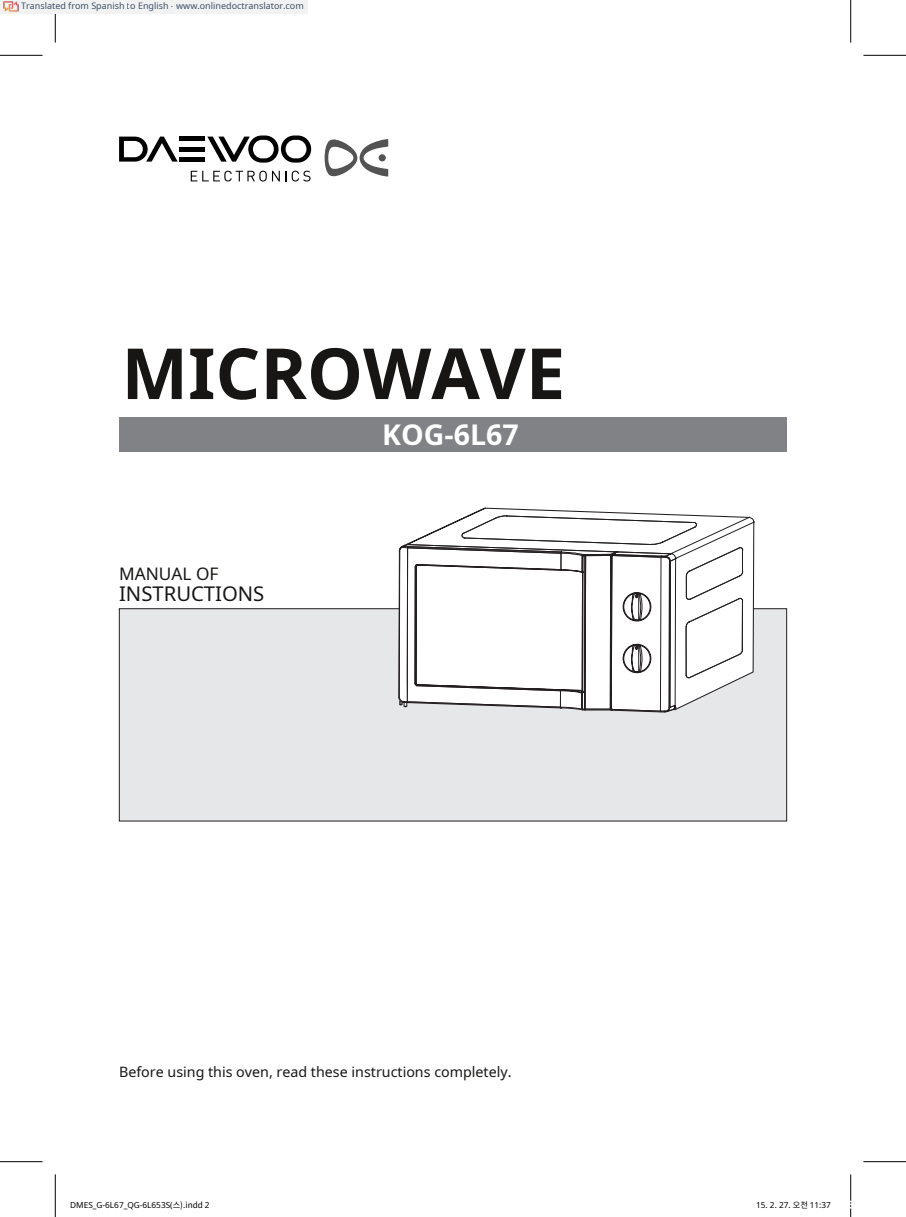
<style>
.page{position:relative;width:906px;height:1217px;background:#fff}
.page>*{position:absolute;margin:0;border:0;box-sizing:border-box;transform-origin:0 0}
.t1{font:700 70.5px "Noto Sans";color:#171615}
.t2{font:700 28.5px "Noto Sans";color:#fff}
.t3{font:20.25px "Noto Sans";color:#171615}
.t4{font:17.25px "Noto Sans";color:#171615}
.t5{font:14.25px "Noto Sans";color:#171615}
.t6{font:9px "Noto Sans";color:rgb(15 43 70/.8)}
.t7{font:8.25px "Noto Sans";color:#000}
.s1{font-family:"Noto Sans CJ Ksc"}
</style>
<div class="page">
<svg style="left:325px;top:139px;width:63px;height:38px"></svg>
<svg style="left:191px;top:171px;width:95px;height:10px"></svg>
<svg style="left:292px;top:171px;width:18px;height:10px"></svg>
<div style="left:179px;top:136px;width:25px;height:5px;background:#000"></div>
<hr style="left:179px;top:147px;width:25px;height:4px;background:#000">
<hr style="left:179px;top:157px;width:25px;height:4px;background:#000">
<svg style="left:119px;top:136px;width:59px;height:25px"></svg>
<svg style="left:207px;top:135px;width:104px;height:27px"></svg>
<div style="left:119px;top:608px;width:667px;height:212px;background:#e6e7e9"></div>
<svg style="left:469px;top:507px;width:225px;height:8px"></svg>
<svg style="left:402px;top:515px;width:352px;height:197px"></svg>
<svg style="left:398px;top:546px;width:19px;height:161px"></svg>
<svg style="left:622px;top:591px;width:29px;height:82px;background:#cbcaca"></svg>
<div style="left:119px;top:417px;width:668px;height:34px;background:#808285"></div>
<hr style="left:0;top:55px;width:43px;height:1px;background:#000">
<hr style="left:863px;top:55px;width:43px;height:1px;background:#000">
<hr style="left:0;top:1161px;width:43px;height:1px;background:#000">
<hr style="left:863px;top:1161px;width:43px;height:1px;background:#000">
<hr style="left:55px;top:0;width:1px;height:43px;background:#000">
<hr style="left:55px;top:1174px;width:1px;height:42px;background:#000">
<hr style="left:850px;top:0;width:1px;height:43px;background:#000">
<hr style="left:850px;top:1174px;width:1px;height:42px;background:#000">
<svg style="left:850px;top:1197px;width:2px;height:11px"></svg>
<div style="left:0;top:0;width:308px;height:14px;background:#f2f2f2"></div>
<img style="left:4px;top:1px;width:15px;height:11px">
<p class="t6" style="left:21px;top:-1px;width:284px">Translated from Spanish to English - www.onlinedoctranslator.com</p>
<h1 class="t1" style="left:121px;top:323px;width:445px">MICROWAVE</h1>
<h2 class="t2" style="left:382px;top:414px;width:138px">KOG-6L67</h2>
<h3 class="t4" style="left:119px;top:561px;width:101px">MANUAL OF</h3>
<h3 class="t3" style="left:119px;top:579px;width:147px">INSTRUCTIONS</h3>
<h3 class="t5" style="left:119px;top:1061px;width:394px">Before using this oven, read these instructions completely.</h3>
<p class="t7" style="left:70px;top:1198px;width:141px">DMES_G-6L67_QG-6L653S(<span class="s1">스).indd</span> 2</p>
<p class="t7" style="left:756px;top:1198px;width:76px">15. 2. 27. <span class="s1">오전</span> 11:37</p>
</div>
